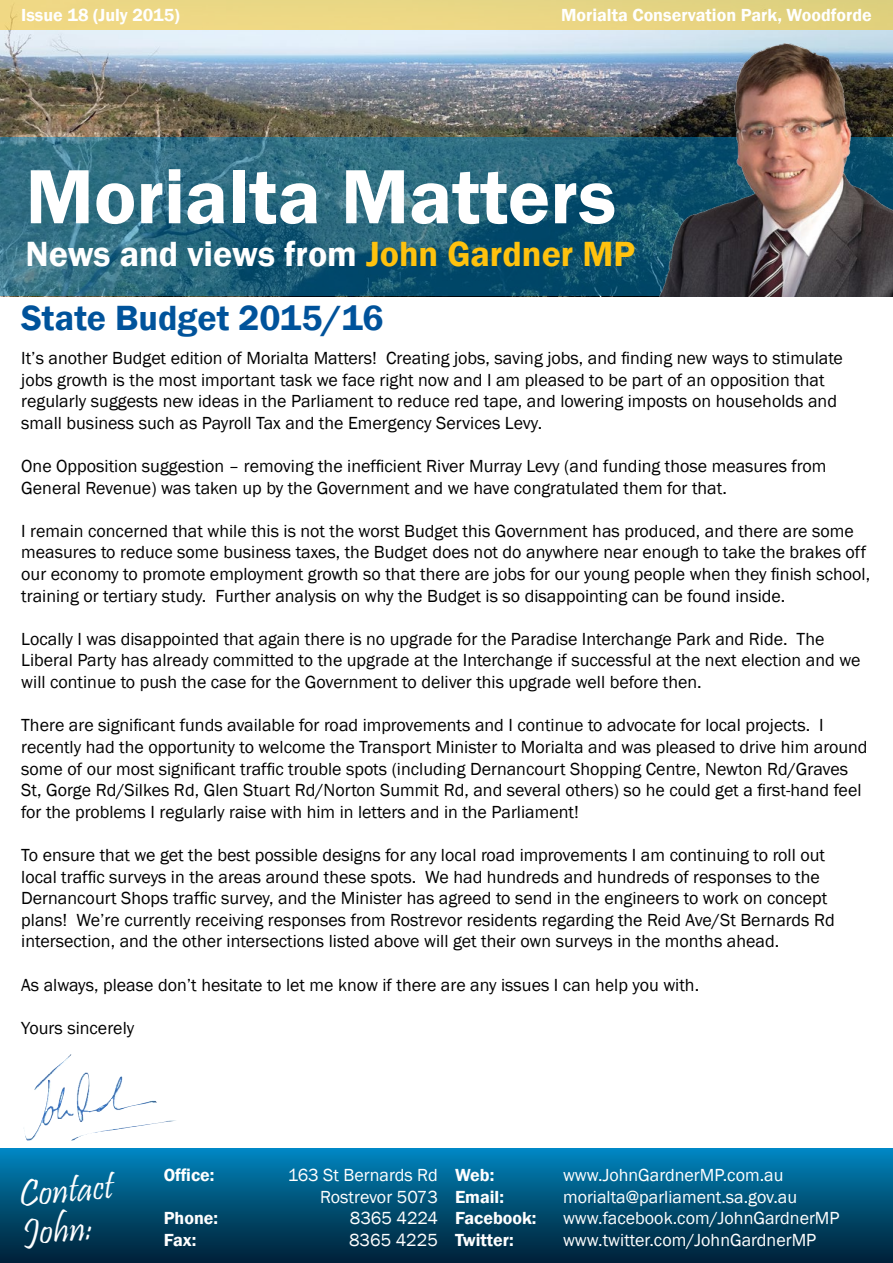
<style>
.page{position:relative;width:893px;height:1263px;background:#fff}
.page>*{position:absolute;margin:0;border:0;box-sizing:border-box;transform-origin:0 0}
.t1{font:600 79.5px "Franklin Gothic";color:#fff}
.t2{font:39px/39px "Pristina";color:#fff}
.t3{font:600 36px "Franklin Gothic";color:#fff}
.t4{font:600 36px "Franklin Gothic";color:#00539b}
.t5{font:18px/21.6px "Franklin Gothic";color:#000}
.t6{font:18px/21.6px "Franklin Gothic";color:#fff;text-align:right}
.t7{font:600 18px "Franklin Gothic";color:#fff}
.s1{color:#ffc20e}
</style>
<div class="page">
<img style="left:0;top:30px;width:893px;height:108px">
<div style="left:0;top:0;width:893px;height:30px;background:#ead784"></div>
<svg style="left:0;top:138px;width:645px;height:158px;background:#24647b"></svg>
<img style="left:645px;top:44px;width:248px;height:252px">
<div style="left:0;top:1148px;width:893px;height:115px;background:linear-gradient(to bottom,#0085be,#001e32)"></div>
<img style="left:24px;top:1054px;width:152px;height:86px">
<p class="t7" style="left:21px;top:4px;width:160px">Issue 18 (July 2015)</p>
<p class="t7" style="left:561px;top:4px;width:312px">Morialta Conservation Park, Woodforde</p>
<h1 class="t1" style="left:26px;top:148px;width:592px">Morialta Matters</h1>
<h3 class="t3" style="left:26px;top:232px;width:611px">News and views from <span class="s1">John Gardner MP</span></h3>
<h3 class="t4" style="left:21px;top:296px;width:364px">State Budget 2015/16</h3>
<p class="t5" style="left:21px;top:348px;width:823px">It’s another Budget edition of Morialta Matters! Creating jobs, saving jobs, and finding new ways to stimulate jobs growth is the most important task we face right now and I am pleased to be part of an opposition that regularly suggests new ideas in the Parliament to reduce red tape, and lowering imposts on households and small business such as Payroll Tax and the Emergency Services Levy.</p>
<p class="t5" style="left:21px;top:456px;width:807px">One Opposition suggestion – removing the inefficient River Murray Levy (and funding those measures from<br>General Revenue) was taken up by the Government and we have congratulated them for that.</p>
<p class="t5" style="left:21px;top:520px;width:850px">I remain concerned that while this is not the worst Budget this Government has produced, and there are some measures to reduce some business taxes, the Budget does not do anywhere near enough to take the brakes off our economy to promote employment growth so that there are jobs for our young people when they finish school, training or tertiary study. Further analysis on why the Budget is so disappointing can be found inside.</p>
<p class="t5" style="left:21px;top:628px;width:841px">Locally I was disappointed that again there is no upgrade for the Paradise Interchange Park and Ride. The<br>Liberal Party has already committed to the upgrade at the Interchange if successful at the next election and we will continue to push the case for the Government to deliver this upgrade well before then.</p>
<p class="t5" style="left:21px;top:715px;width:848px">There are significant funds available for road improvements and I continue to advocate for local projects. I recently had the opportunity to welcome the Transport Minister to Morialta and was pleased to drive him around some of our most significant traffic trouble spots (including Dernancourt Shopping Centre, Newton Rd/Graves St, Gorge Rd/Silkes Rd, Glen Stuart Rd/Norton Summit Rd, and several others) so he could get a first-hand feel for the problems I regularly raise with him in letters and in the Parliament!</p>
<p class="t5" style="left:21px;top:844px;width:815px">To ensure that we get the best possible designs for any local road improvements I am continuing to roll out local traffic surveys in the areas around these spots. We had hundreds and hundreds of responses to the Dernancourt Shops traffic survey, and the Minister has agreed to send in the engineers to work on concept plans! We’re currently receiving responses from Rostrevor residents regarding the Reid Ave/St Bernards Rd intersection, and the other intersections listed above will get their own surveys in the months ahead.</p>
<p class="t5" style="left:21px;top:974px;width:679px">As always, please don’t hesitate to let me know if there are any issues I can help you with.</p>
<p class="t5" style="left:21px;top:1017px;width:115px">Yours sincerely</p>
<h2 class="t2" style="left:17px;top:1178px;width:96px;rotate:-5deg">Contact<br>John:</h2>
<p class="t7" style="left:164px;top:1164px;width:52px">Office:</p>
<p class="t6" style="left:288px;top:1165px;width:152px">163 St Bernards Rd<br>Rostrevor 5073</p>
<p class="t7" style="left:164px;top:1207px;width:56px">Phone:</p>
<p class="t6" style="left:350px;top:1208px;width:90px">8365 4224</p>
<p class="t7" style="left:164px;top:1229px;width:34px">Fax:</p>
<p class="t6" style="left:349px;top:1230px;width:90px">8365 4225</p>
<p class="t7" style="left:455px;top:1164px;width:41px">Web:</p>
<p class="t6" style="left:563px;top:1165px;width:222px">www.JohnGardnerMP.com.au</p>
<p class="t7" style="left:455px;top:1186px;width:51px">Email:</p>
<p class="t6" style="left:563px;top:1186px;width:236px">morialta@parliament.sa.gov.au</p>
<p class="t7" style="left:455px;top:1207px;width:83px">Facebook:</p>
<p class="t6" style="left:563px;top:1208px;width:278px">www.facebook.com/JohnGardnerMP</p>
<p class="t7" style="left:455px;top:1229px;width:60px">Twitter:</p>
<p class="t6" style="left:563px;top:1230px;width:255px">www.twitter.com/JohnGardnerMP</p>
</div>
